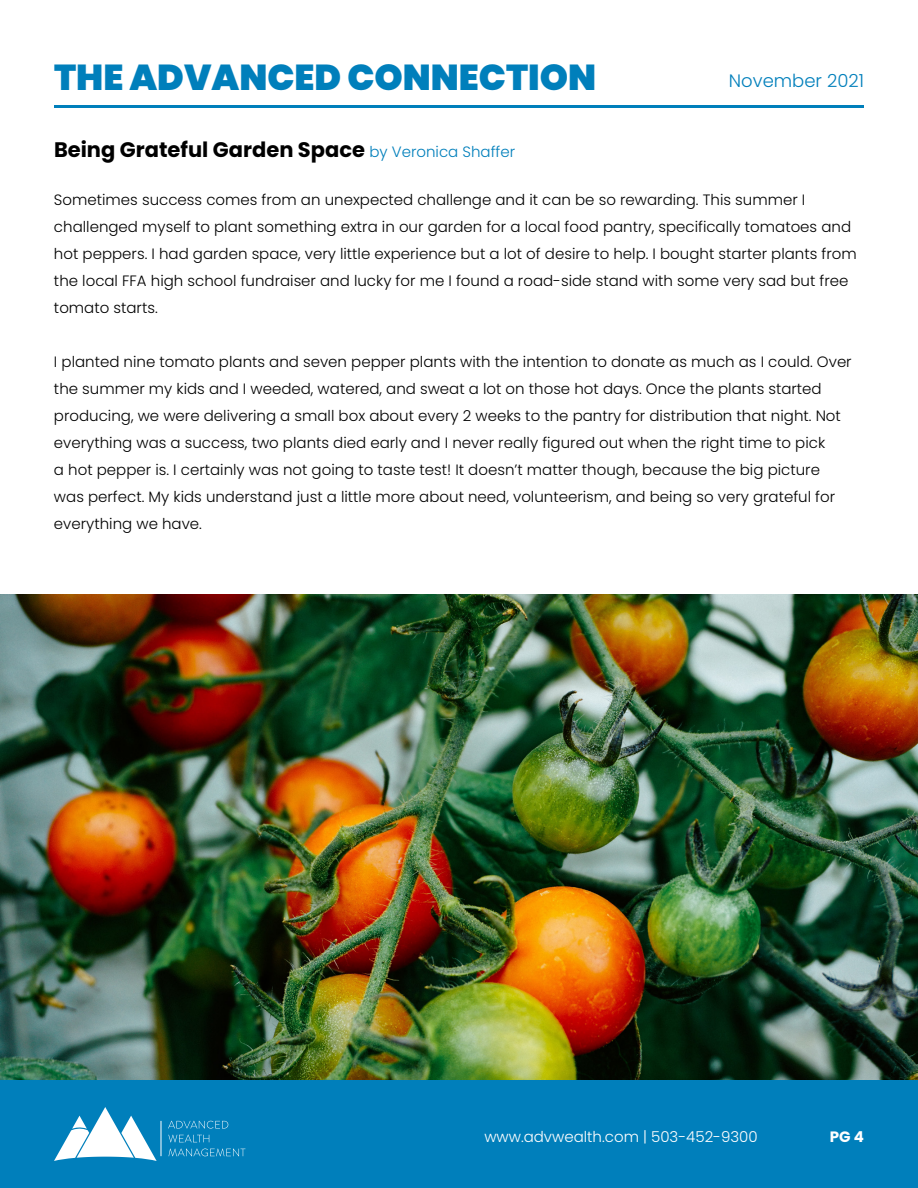
<style>
.page{position:relative;width:918px;height:1188px;background:#fff}
.page>*{position:absolute;margin:0;border:0;box-sizing:border-box;transform-origin:0 0}
.t1{font:900 36px "Poppins";color:#007fbb}
.t2{font:700 21px "Poppins";color:#000}
.t3{font:300 18px "Poppins";color:#007fbb}
.t4{font:300 15px/27px "Poppins";color:#000}
.t5{font:300 15px "Poppins";color:#fff}
.t6{font:700 15px "Poppins";color:#fff}
.s1{font-weight:300;font-size:15px;color:#007fbb}
</style>
<div class="page">
<div style="left:0;top:1080px;width:918px;height:108px;background:#007fbb"></div>
<hr style="left:54px;top:105px;width:810px;height:3px;background:#007fbb">
<img style="left:0;top:594px;width:918px;height:486px">
<svg style="left:54px;top:1107px;width:103px;height:54px"></svg>
<svg style="left:168px;top:1121px;width:60px;height:8px"></svg>
<svg style="left:168px;top:1135px;width:41px;height:7px"></svg>
<svg style="left:169px;top:1148px;width:76px;height:8px"></svg>
<hr style="left:161px;top:1121px;width:1px;height:35px;background:#fff">
<h1 class="t1" style="left:54px;top:57px;width:544px">THE ADVANCED CONNECTION</h1>
<p class="t3" style="left:729px;top:71px;width:137px">November 2021</p>
<h2 class="t2" style="left:54px;top:138px;width:463px">Being Grateful Garden Space <span class="s1">by Veronica Shaffer</span></h2>
<p class="t4" style="left:54px;top:186px;width:804px">Sometimes success comes from an unexpected challenge and it can be so rewarding. This summer I challenged myself to plant something extra in our garden for a local food pantry, specifically tomatoes and hot peppers. I had garden space, very little experience but a lot of desire to help. I bought starter plants from the local FFA high school fundraiser and lucky for me I found a road-side stand with some very sad but free tomato starts.</p>
<p class="t4" style="left:54px;top:348px;width:799px">I planted nine tomato plants and seven pepper plants with the intention to donate as much as I could. Over the summer my kids and I weeded, watered, and sweat a lot on those hot days. Once the plants started producing, we were delivering a small box about every 2 weeks to the pantry for distribution that night. Not everything was a success, two plants died early and I never really figured out when the right time to pick<br>a hot pepper is. I certainly was not going to taste test! It doesn’t matter though, because the big picture was perfect. My kids understand just a little more about need, volunteerism, and being so very grateful for everything we have.</p>
<p class="t5" style="left:484px;top:1128px;width:275px">www.advwealth.com | 503-452-9300</p>
<p class="t6" style="left:830px;top:1128px;width:36px">PG 4</p>
</div>
